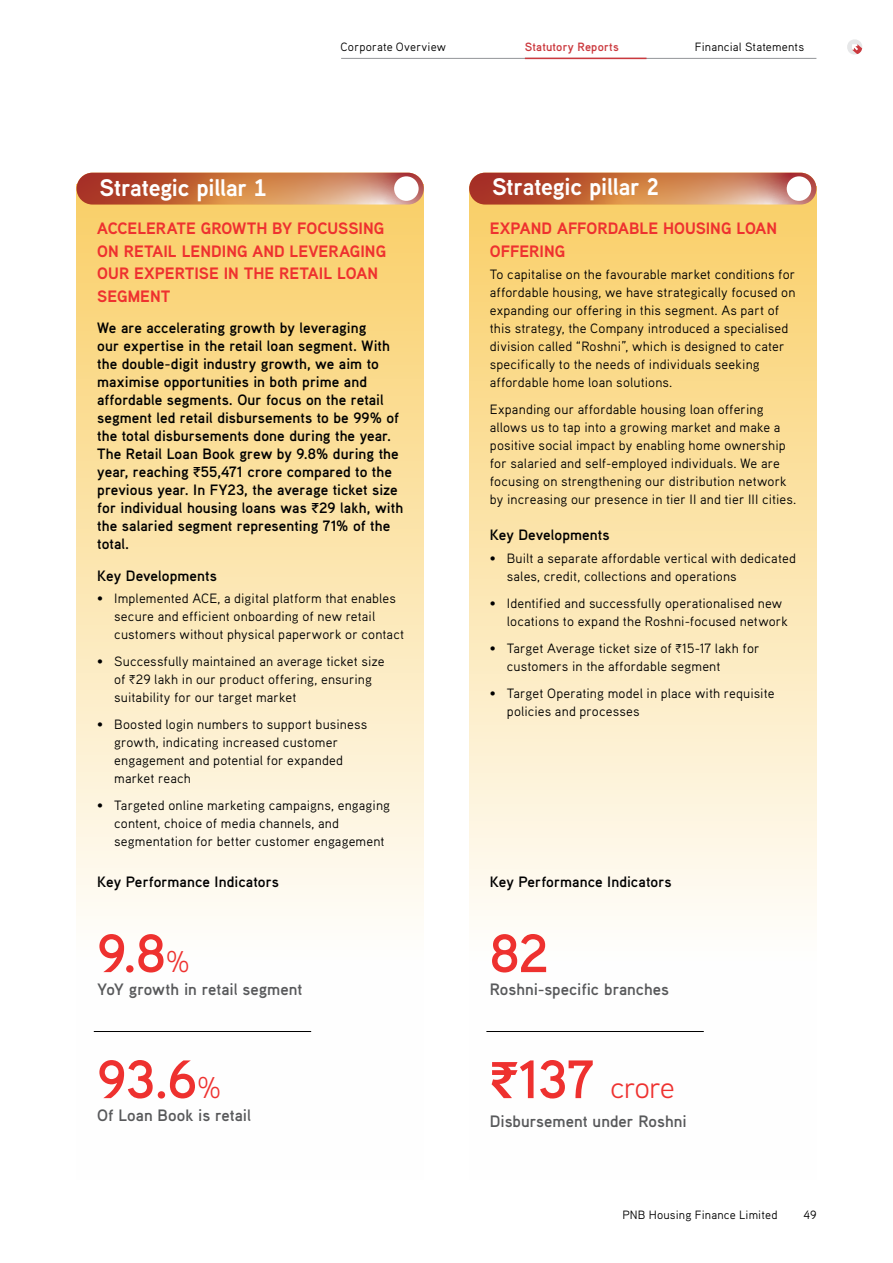
<style>
.page{position:relative;width:893px;height:1263px;background:#fff}
.page>*{position:absolute;margin:0;border:0;box-sizing:border-box;transform-origin:0 0}
.t1{font:700 54px "Aaux Pro";color:#ee312f}
.t2{font:30px "Aaux Next";letter-spacing:-.02em;color:#ee312f}
.t3{font:700 24px "Aaux Next";letter-spacing:-.01em;color:#fff}
.t4{font:700 16.5px/22.5px "Aaux Next";letter-spacing:.005em;color:#ee312f}
.t5{font:700 16.5px "Aaux Pro";color:#58595b}
.t6{font:700 15px/18px "Aaux Pro";letter-spacing:.005em;color:#000}
.t7{font:13.5px/18px "Aaux Pro";letter-spacing:.01em;color:#000}
.t8{font:12px "Aaux Pro";letter-spacing:.01em;color:#000}
.t9{font:700 12px "Aaux Pro";letter-spacing:.015em;color:#cb393e}
.s1{font-family:"ITF Rupee";font-weight:400}
.s2{font-family:"ITF Rupee"}
.s3{font-family:"Aaux Next";font-weight:400;font-size:30px}
.s4{font-family:"ITF Rupee";font-size:54px}
.s5{font-family:"Aaux Pro";font-weight:700;font-size:54px}
</style>
<div class="page">
<div style="left:76px;top:184px;width:348px;height:996px;background:linear-gradient(to bottom,#f9d16d,#fff)"></div>
<hr style="left:94px;top:1031px;width:217px;height:1px;background:#000">
<div style="left:469px;top:187px;width:347px;height:993px;background:linear-gradient(to bottom,#fad16e,#fff)"></div>
<hr style="left:486px;top:1031px;width:218px;height:1px;background:#000">
<svg style="left:77px;top:173px;width:347px;height:32px;background:#c8764f"></svg>
<div style="left:394px;top:176px;width:25px;height:25px;background:#fff;border-radius:50%"></div>
<svg style="left:469px;top:173px;width:347px;height:32px;background:#c6714b"></svg>
<div style="left:787px;top:176px;width:24px;height:25px;background:#fff;border-radius:50%"></div>
<hr style="left:341px;top:58px;width:475px;height:1px;background:#939598">
<hr style="left:525px;top:58px;width:121px;height:1px;background:#cb393e">
<svg style="left:847px;top:39px;width:16px;height:16px"></svg>
<p class="t8" style="left:341px;top:39px;width:107px">Corporate Overview</p>
<p class="t9" style="left:525px;top:39px;width:95px">Statutory Reports</p>
<p class="t8" style="left:695px;top:39px;width:111px">Financial Statements</p>
<h3 class="t3" style="left:99px;top:171px;width:168px">Strategic pillar 1</h3>
<h3 class="t3" style="left:492px;top:170px;width:168px">Strategic pillar 2</h3>
<p class="t4" style="left:97px;top:217px;width:290px">ACCELERATE GROWTH BY FOCUSSING<br>ON RETAIL LENDING AND LEVERAGING<br>OUR EXPERTISE IN THE RETAIL LOAN<br>SEGMENT</p>
<p class="t6" style="left:97px;top:318px;width:308px">We are accelerating growth by leveraging<br>our expertise in the retail loan segment. With the double-digit industry growth, we aim to maximise opportunities in both prime and affordable segments. Our focus on the retail segment led retail disbursements to be 99% of the total disbursements done during the year.<br>The Retail Loan Book grew by 9.8% during the year, reaching <span class="s1">J</span>55,471 crore compared to the previous year. In FY23, the average ticket size for individual housing loans was <span class="s1">J</span>29 lakh, with the salaried segment representing 71% of the total.</p>
<p class="t6" style="left:97px;top:566px;width:121px">Key Developments</p>
<p class="t7" style="left:114px;top:589px;width:292px;text-indent:-17px">• Implemented ACE, a digital platform that enables secure and efficient onboarding of new retail customers without physical paperwork or contact</p>
<p class="t7" style="left:114px;top:652px;width:272px;text-indent:-17px">• Successfully maintained an average ticket size of <span class="s2">H</span>29 lakh in our product offering, ensuring suitability for our target market</p>
<p class="t7" style="left:114px;top:715px;width:255px;text-indent:-17px">• Boosted login numbers to support business growth, indicating increased customer engagement and potential for expanded market reach</p>
<p class="t7" style="left:114px;top:796px;width:277px;text-indent:-17px">• Targeted online marketing campaigns, engaging content, choice of media channels, and segmentation for better customer engagement</p>
<p class="t6" style="left:97px;top:872px;width:183px">Key Performance Indicators</p>
<h1 class="t1" style="left:97px;top:919px;width:94px">9.8<span class="s3">%</span></h1>
<p class="t5" style="left:97px;top:978px;width:207px">YoY growth in retail segment</p>
<h1 class="t1" style="left:97px;top:1045px;width:126px">93.6<span class="s3">%</span></h1>
<p class="t5" style="left:97px;top:1104px;width:155px">Of Loan Book is retail</p>
<p class="t4" style="left:490px;top:217px;width:289px">EXPAND AFFORDABLE HOUSING LOAN<br>OFFERING</p>
<p class="t7" style="left:490px;top:265px;width:307px">To capitalise on the favourable market conditions for affordable housing, we have strategically focused on expanding our offering in this segment. As part of this strategy, the Company introduced a specialised division called “Roshni”, which is designed to cater specifically to the needs of individuals seeking affordable home loan solutions.</p>
<p class="t7" style="left:490px;top:400px;width:308px">Expanding our affordable housing loan offering allows us to tap into a growing market and make a positive social impact by enabling home ownership for salaried and self-employed individuals. We are focusing on strengthening our distribution network by increasing our presence in tier II and tier III cities.</p>
<p class="t6" style="left:490px;top:525px;width:121px">Key Developments</p>
<p class="t7" style="left:507px;top:548px;width:291px;text-indent:-17px">• Built a separate affordable vertical with dedicated sales, credit, collections and operations</p>
<p class="t7" style="left:507px;top:593px;width:283px;text-indent:-17px">• Identified and successfully operationalised new locations to expand the Roshni-focused network</p>
<p class="t7" style="left:507px;top:638px;width:254px;text-indent:-17px">• Target Average ticket size of <span class="s2">H</span>15-17 lakh for customers in the affordable segment</p>
<p class="t7" style="left:507px;top:683px;width:269px;text-indent:-17px">• Target Operating model in place with requisite policies and processes</p>
<p class="t6" style="left:490px;top:872px;width:183px">Key Performance Indicators</p>
<h1 class="t1" style="left:490px;top:919px;width:60px">82</h1>
<p class="t5" style="left:490px;top:978px;width:181px">Roshni-specific branches</p>
<h2 class="t2" style="left:490px;top:1067px;width:186px"><span class="s4">K</span><span class="s5">137</span> crore</h2>
<p class="t5" style="left:490px;top:1110px;width:198px">Disbursement under Roshni</p>
<p class="t8" style="left:622px;top:1207px;width:157px">PNB Housing Finance Limited</p>
<p class="t8" style="left:803px;top:1207px;width:14px">49</p>
</div>
